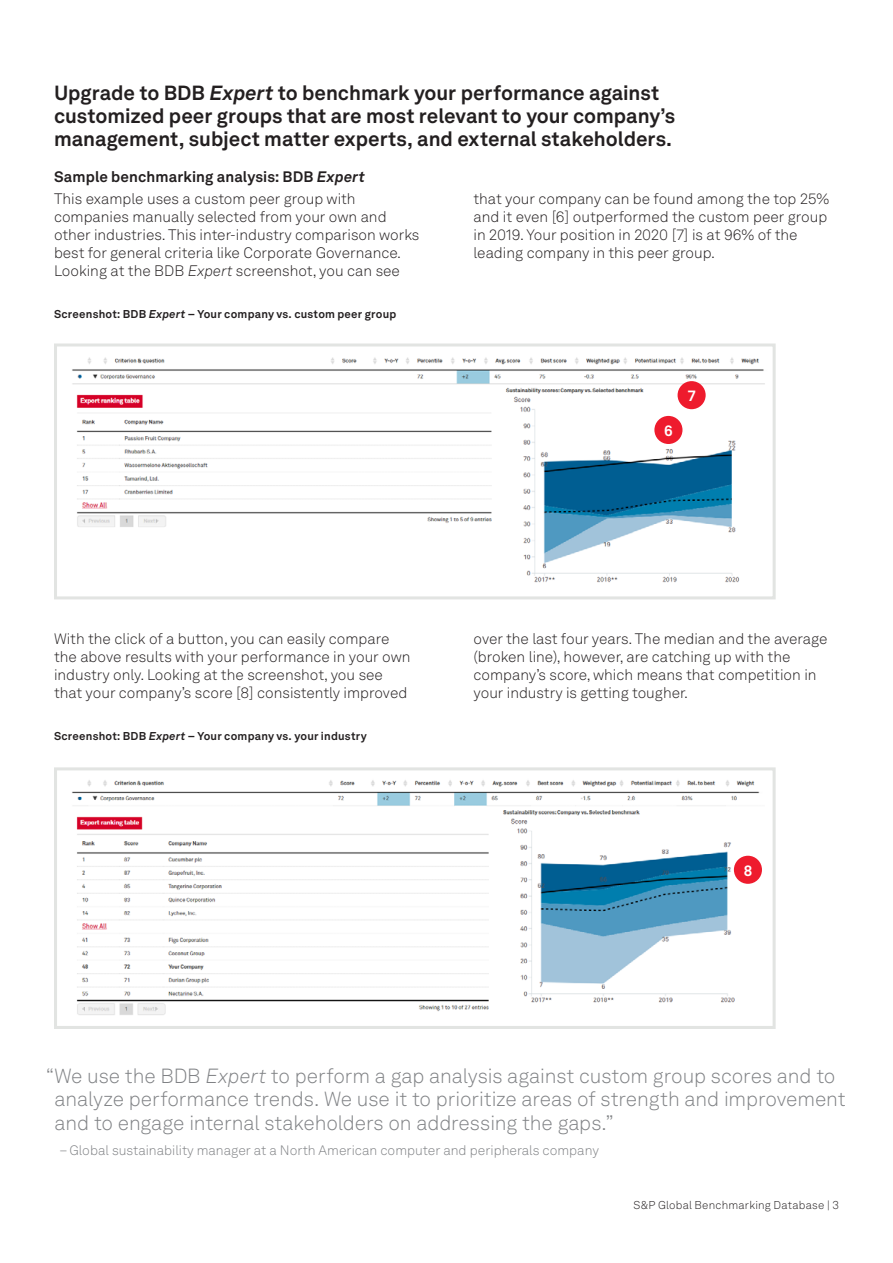
<style>
.page{position:relative;width:893px;height:1263px;background:#fff}
.page>*{position:absolute;margin:0;border:0;box-sizing:border-box;transform-origin:0 0}
.F_Bullets_1_Level_1{font:300 20.25px/23.2px "Akkurat LL";letter-spacing:-.005em;color:#808285}
.D_Subheading_Level_2{font:700 20.25px/23.2px "Akkurat LL";letter-spacing:-.005em;color:#231f20}
.E_Body_Copy_1___9_11{font:300 15px/18px "Akkurat LL";color:#231f20}
.D_Subheading_Level_3{font:700 15px "Akkurat LL";letter-spacing:.005em;color:#231f20}
.E_Body_Copy_2___10_1{font:700 15px "Akkurat Pro";color:#fff}
.E_Body_Copy_1___9_11-2{font:300 13.5px "Akkurat LL";color:#808285}
.I_Disclaimer_Footnot{font:700 11.25px "Akkurat LL";letter-spacing:.02em;color:#231f20}
.I_Code___7_5_9_5{font:300 11.25px "Akkurat LL";letter-spacing:.02em;color:#231f20}
.s1{font-style:italic}
</style>
<div class="page">
<img style="left:72px;top:357px;width:693px;height:226px">
<div style="left:54px;top:343px;width:722px;height:256px;border:3px solid #e2e4e2"></div>
<img style="left:72px;top:780px;width:690px;height:235px">
<div style="left:54px;top:767px;width:722px;height:262px;border:3px solid #e2e4e2"></div>
<div style="left:678px;top:381px;width:28px;height:28px;background:#ee1b2d;border-radius:50%"></div>
<div style="left:654px;top:416px;width:28px;height:28px;background:#ee1b2d;border-radius:50%"></div>
<div style="left:734px;top:856px;width:28px;height:28px;background:#ee1b2d;border-radius:50%"></div>
<p class="D_Subheading_Level_2" style="left:54px;top:80px;width:623px">Upgrade to BDB <span class="s1">Expert</span> to benchmark your performance against customized peer groups that are most relevant to your company’s management, subject matter experts, and external stakeholders.</p>
<p class="D_Subheading_Level_3" style="left:54px;top:165px;width:312px">Sample benchmarking analysis: BDB <span class="s1">Expert</span></p>
<p class="E_Body_Copy_1___9_11" style="left:54px;top:189px;width:367px">This example uses a custom peer group with companies manually selected from your own and other industries. This inter-industry comparison works best for general criteria like Corporate Governance.<br>Looking at the BDB <span class="s1">Expert</span> screenshot, you can see</p>
<p class="E_Body_Copy_1___9_11" style="left:473px;top:189px;width:357px">that your company can be found among the top 25% and it even [6] outperformed the custom peer group in 2019. Your position in 2020 [7] is at 96% of the leading company in this peer group.</p>
<p class="I_Disclaimer_Footnot" style="left:54px;top:306px;width:344px">Screenshot: BDB <span class="s1">Expert</span> – Your company vs. custom peer group</p>
<p class="E_Body_Copy_2___10_1" style="left:664px;top:421px;width:10px">6</p>
<p class="E_Body_Copy_2___10_1" style="left:687px;top:386px;width:10px">7</p>
<p class="E_Body_Copy_1___9_11" style="left:54px;top:629px;width:358px">With the click of a button, you can easily compare the above results with your performance in your own industry only. Looking at the screenshot, you see that your company’s score [8] consistently improved</p>
<p class="E_Body_Copy_1___9_11" style="left:473px;top:629px;width:355px">over the last four years. The median and the average (broken line), however, are catching up with the company’s score, which means that competition in your industry is getting tougher.</p>
<p class="I_Disclaimer_Footnot" style="left:54px;top:728px;width:314px">Screenshot: BDB <span class="s1">Expert</span> – Your company vs. your industry</p>
<p class="E_Body_Copy_2___10_1" style="left:744px;top:861px;width:10px">8</p>
<p class="F_Bullets_1_Level_1" style="left:55px;top:1064px;width:792px;text-indent:-8px">“We use the BDB <span class="s1">Expert</span> to perform a gap analysis against custom group scores and to analyze performance trends. We use it to prioritize areas of strength and improvement and to engage internal stakeholders on addressing the gaps.”</p>
<p class="E_Body_Copy_1___9_11-2" style="left:59px;top:1141px;width:541px">– Global sustainability manager at a North American computer and peripherals company</p>
<p class="I_Code___7_5_9_5" style="left:633px;top:1197px;width:207px">S&amp;P Global Benchmarking Database | 3</p>
</div>
